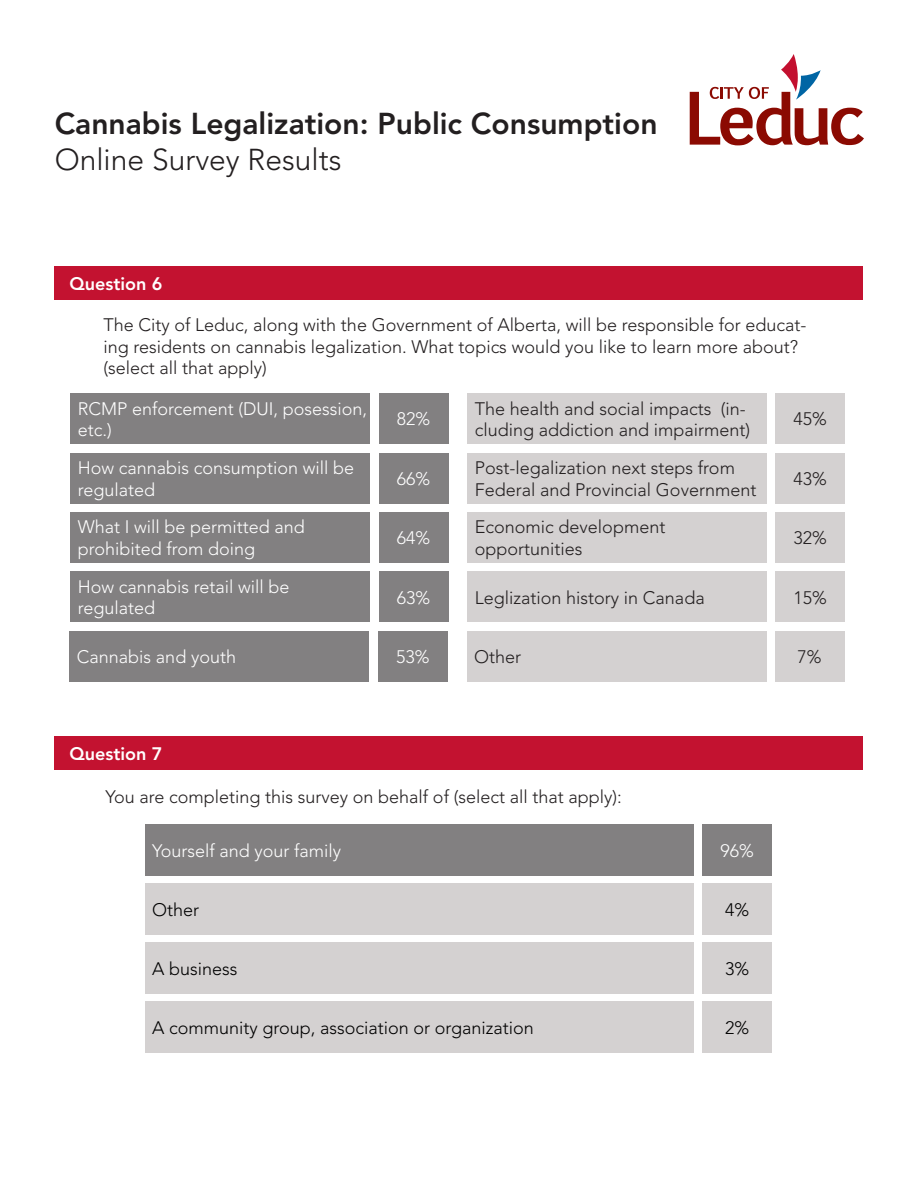
<style>
.page{position:relative;width:918px;height:1188px;background:#fff}
.page>*{position:absolute;margin:0;border:0;box-sizing:border-box;transform-origin:0 0}
.t1{font:800 30px "Avenir LT Std";color:#231f20}
.t2{font:300 30px "Avenir LT Std";color:#231f20}
.t3{font:300 18px/21.6px "Avenir LT Std";color:#231f20}
.t4{font:300 18px/21.6px "Avenir LT Std";color:#fff}
.t5{font:300 18px "Avenir LT Std";color:#000}
.t6{font:800 18px "Avenir LT Std";color:#fff}
</style>
<div class="page">
<svg style="left:690px;top:54px;width:174px;height:91px"></svg>
<div style="left:54px;top:736px;width:808px;height:34px;background:#c31230"></div>
<div style="left:145px;top:824px;width:549px;height:51px;background:#828081"></div>
<div style="left:703px;top:824px;width:69px;height:51px;background:#828081"></div>
<div style="left:145px;top:883px;width:549px;height:51px;background:#d4d1d1"></div>
<div style="left:703px;top:883px;width:69px;height:51px;background:#d4d1d1"></div>
<div style="left:145px;top:942px;width:549px;height:52px;background:#d4d1d1"></div>
<div style="left:703px;top:942px;width:69px;height:52px;background:#d4d1d1"></div>
<div style="left:145px;top:1002px;width:549px;height:51px;background:#d4d1d1"></div>
<div style="left:703px;top:1002px;width:69px;height:51px;background:#d4d1d1"></div>
<div style="left:54px;top:266px;width:808px;height:34px;background:#c31230"></div>
<div style="left:70px;top:393px;width:300px;height:51px;background:#828081"></div>
<div style="left:379px;top:393px;width:69px;height:51px;background:#828081"></div>
<div style="left:70px;top:453px;width:300px;height:50px;background:#828081"></div>
<div style="left:379px;top:453px;width:69px;height:50px;background:#828081"></div>
<div style="left:70px;top:512px;width:300px;height:51px;background:#828081"></div>
<div style="left:379px;top:512px;width:69px;height:51px;background:#828081"></div>
<div style="left:70px;top:572px;width:300px;height:50px;background:#828081"></div>
<div style="left:379px;top:572px;width:69px;height:50px;background:#828081"></div>
<div style="left:467px;top:393px;width:300px;height:51px;background:#d4d1d1"></div>
<div style="left:776px;top:393px;width:69px;height:51px;background:#d4d1d1"></div>
<div style="left:467px;top:453px;width:300px;height:50px;background:#d4d1d1"></div>
<div style="left:776px;top:453px;width:69px;height:50px;background:#d4d1d1"></div>
<div style="left:467px;top:512px;width:300px;height:51px;background:#d4d1d1"></div>
<div style="left:776px;top:512px;width:69px;height:51px;background:#d4d1d1"></div>
<div style="left:467px;top:572px;width:300px;height:50px;background:#d4d1d1"></div>
<div style="left:776px;top:572px;width:69px;height:50px;background:#d4d1d1"></div>
<div style="left:69px;top:631px;width:300px;height:51px;background:#828081"></div>
<div style="left:378px;top:631px;width:69px;height:51px;background:#828081"></div>
<div style="left:467px;top:631px;width:300px;height:51px;background:#d4d1d1"></div>
<div style="left:775px;top:631px;width:69px;height:51px;background:#d4d1d1"></div>
<p class="t1" style="left:55px;top:106px;width:604px">Cannabis Legalization: Public Consumption</p>
<p class="t2" style="left:55px;top:142px;width:288px">Online Survey Results</p>
<p class="t6" style="left:69px;top:273px;width:94px">Question 6</p>
<p class="t3" style="left:104px;top:314px;width:704px">The City of Leduc, along with the Government of Alberta, will be responsible for educat&shy;ing residents on cannabis legalization. What topics would you like to learn more about? (select all that apply)</p>
<p class="t4" style="left:78px;top:398px;width:291px">RCMP enforcement (DUI, posession, etc.)</p>
<p class="t4" style="left:397px;top:409px;width:35px">82%</p>
<p class="t4" style="left:78px;top:457px;width:278px">How cannabis consumption will be regulated</p>
<p class="t4" style="left:397px;top:468px;width:35px">66%</p>
<p class="t4" style="left:78px;top:517px;width:229px">What I will be permitted and prohibited from doing</p>
<p class="t4" style="left:397px;top:527px;width:35px">64%</p>
<p class="t4" style="left:78px;top:576px;width:213px">How cannabis retail will be regulated</p>
<p class="t4" style="left:397px;top:587px;width:35px">63%</p>
<p class="t3" style="left:475px;top:398px;width:277px">The health and social impacts (in&shy;cluding addiction and impairment)</p>
<p class="t3" style="left:794px;top:409px;width:35px">45%</p>
<p class="t3" style="left:475px;top:457px;width:283px">Post-legalization next steps from<br>Federal and Provincial Government</p>
<p class="t3" style="left:794px;top:468px;width:35px">43%</p>
<p class="t3" style="left:475px;top:517px;width:192px">Economic development opportunities</p>
<p class="t3" style="left:794px;top:527px;width:35px">32%</p>
<p class="t3" style="left:475px;top:587px;width:231px">Leglization history in Canada</p>
<p class="t3" style="left:794px;top:587px;width:35px">15%</p>
<p class="t4" style="left:77px;top:646px;width:161px">Cannabis and youth</p>
<p class="t4" style="left:396px;top:646px;width:35px">53%</p>
<p class="t3" style="left:474px;top:646px;width:49px">Other</p>
<p class="t3" style="left:797px;top:646px;width:26px">7%</p>
<p class="t6" style="left:69px;top:743px;width:94px">Question 7</p>
<p class="t3" style="left:105px;top:786px;width:518px">You are completing this survey on behalf of (select all that apply):</p>
<p class="t4" style="left:152px;top:840px;width:191px">Yourself and your family</p>
<p class="t4" style="left:720px;top:840px;width:35px">96%</p>
<p class="t5" style="left:152px;top:899px;width:49px">Other</p>
<p class="t5" style="left:725px;top:899px;width:26px">4%</p>
<p class="t5" style="left:152px;top:958px;width:87px">A business</p>
<p class="t5" style="left:725px;top:958px;width:26px">3%</p>
<p class="t5" style="left:152px;top:1017px;width:383px">A community group, association or organization</p>
<p class="t5" style="left:725px;top:1017px;width:26px">2%</p>
</div>
